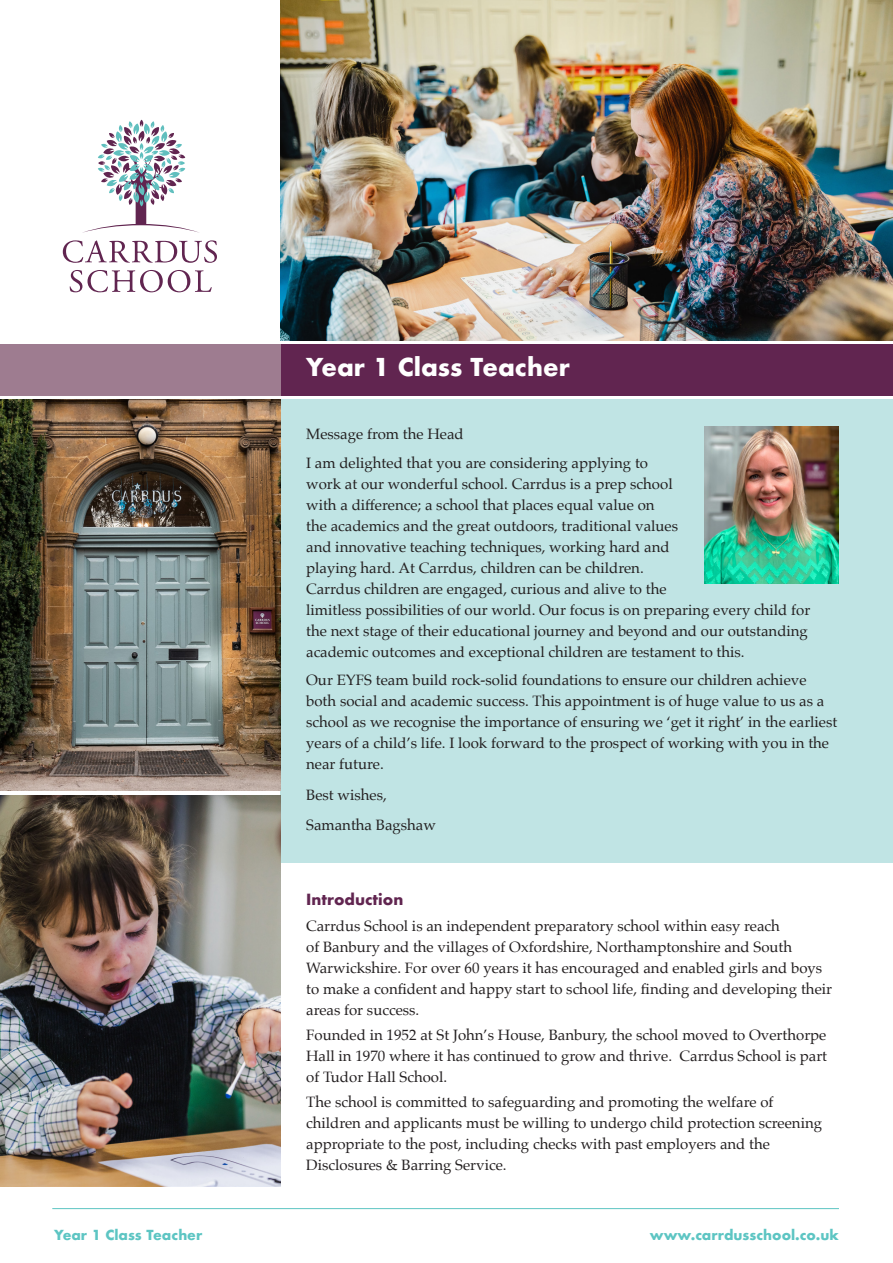
<style>
.page{position:relative;width:893px;height:1263px;background:#fff}
.page>*{position:absolute;margin:0;border:0;box-sizing:border-box;transform-origin:0 0}
.t1{font:700 24px "Futura";color:#fff}
.t2{font:15px/21px "Palatino";color:#231f20}
.t3{font:700 15px "Futura";color:#612550}
.t4{font:700 13.5px "Futura";color:#5dc5c3}
</style>
<div class="page">
<div style="left:281px;top:400px;width:612px;height:463px;background:#c0e4e4"></div>
<img style="left:281px;top:0;width:612px;height:340px">
<svg style="left:63px;top:240px;width:154px;height:23px"></svg>
<svg style="left:70px;top:270px;width:12px;height:22px"></svg>
<svg style="left:88px;top:270px;width:124px;height:22px"></svg>
<svg style="left:82px;top:120px;width:117px;height:113px"></svg>
<div style="left:0;top:344px;width:893px;height:51px;background:#612550"></div>
<div style="left:0;top:344px;width:281px;height:51px;background:#9e7c90"></div>
<img style="left:0;top:400px;width:281px;height:391px">
<img style="left:0;top:795px;width:281px;height:391px">
<hr style="left:52px;top:1208px;width:787px;height:1px;background:#5dc5c3">
<img style="left:705px;top:426px;width:134px;height:158px">
<p class="t1" style="left:306px;top:350px;width:265px">Year 1 Class Teacher</p>
<p class="t2" style="left:306px;top:423px;width:159px">Message from the Head</p>
<p class="t2" style="left:306px;top:452px;width:506px">I am delighted that you are considering applying to<br>work at our wonderful school. Carrdus is a prep school<br>with a difference; a school that places equal value on<br>the academics and the great outdoors, traditional values<br>and innovative teaching techniques, working hard and<br>playing hard. At Carrdus, children can be children.<br>Carrdus children are engaged, curious and alive to the<br>limitless possibilities of our world. Our focus is on preparing every child for the next stage of their educational journey and beyond and our outstanding academic outcomes and exceptional children are testament to this.</p>
<p class="t2" style="left:306px;top:669px;width:533px">Our EYFS team build rock-solid foundations to ensure our children achieve both social and academic success. This appointment is of huge value to us as a school as we recognise the importance of ensuring we ‘get it right’ in the earliest years of a child’s life. I look forward to the prospect of working with you in the near future.</p>
<p class="t2" style="left:306px;top:780px;width:131px;line-height:29.5px">Best wishes,<br>Samantha Bagshaw</p>
<p class="t3" style="left:306px;top:889px;width:99px">Introduction</p>
<p class="t2" style="left:306px;top:915px;width:527px">Carrdus School is an independent preparatory school within easy reach<br>of Banbury and the villages of Oxfordshire, Northamptonshire and South Warwickshire. For over 60 years it has encouraged and enabled girls and boys to make a confident and happy start to school life, finding and developing their areas for success.</p>
<p class="t2" style="left:306px;top:1024px;width:522px;text-align:justify">Founded in 1952 at St John’s House, Banbury, the school moved to Overthorpe Hall in 1970 where it has continued to grow and thrive. Carrdus School is part of Tudor Hall School.</p>
<p class="t2" style="left:306px;top:1091px;width:517px">The school is committed to safeguarding and promoting the welfare of children and applicants must be willing to undergo child protection screening appropriate to the post, including checks with past employers and the Disclosures &amp; Barring Service.</p>
<p class="t4" style="left:54px;top:1225px;width:150px">Year 1 Class Teacher</p>
<p class="t4" style="left:650px;top:1225px;width:191px">www.carrdusschool.co.uk</p>
</div>
